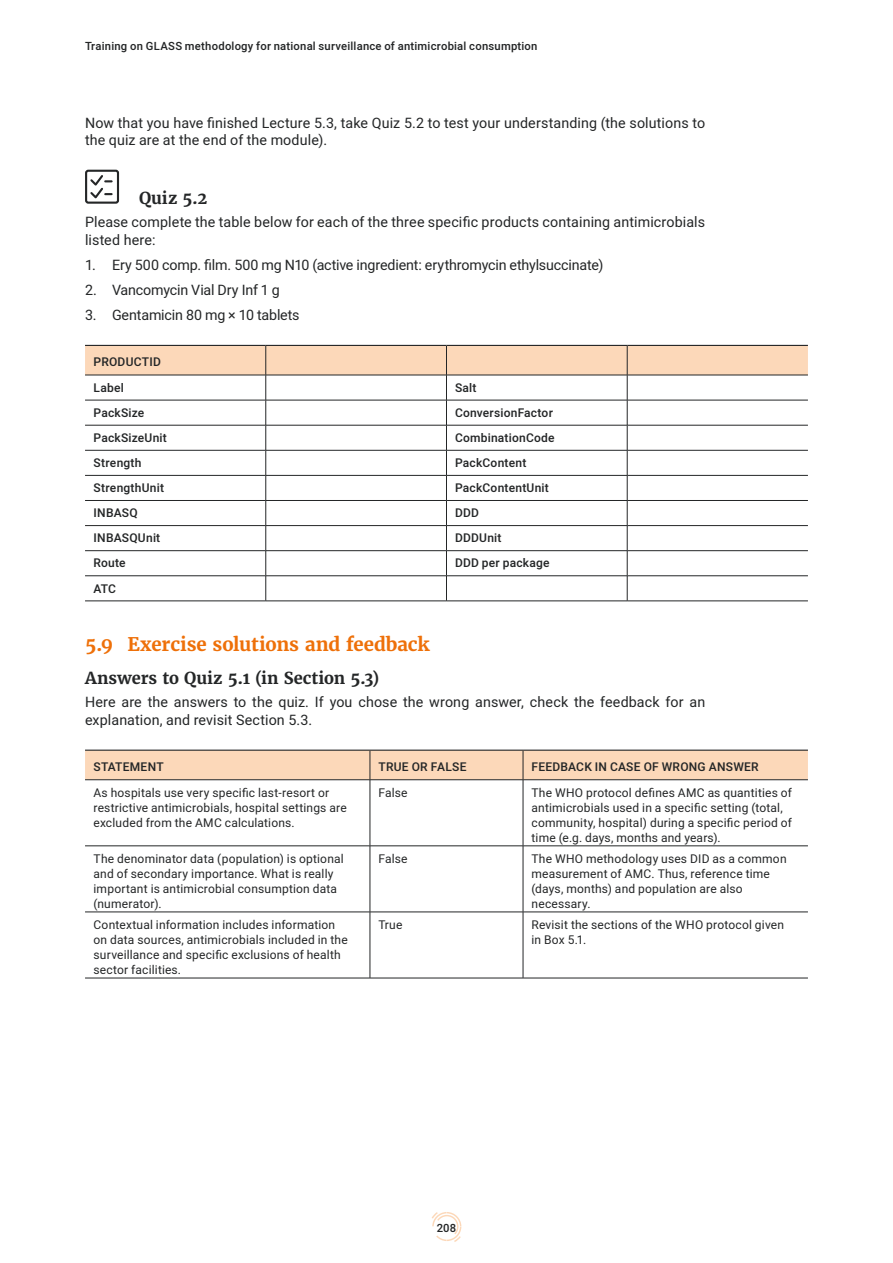
<style>
.page{position:relative;width:893px;height:1263px;background:#fff}
.page>*{position:absolute;margin:0;border:0;box-sizing:border-box;transform-origin:0 0}
.t1{font:700 18.75px "Merriweather";letter-spacing:-.01em;color:#ee7009}
.t2{font:700 16.5px "Merriweather";color:#242627}
.t3{font:14.25px/17.2px "Heebo";letter-spacing:.005em;color:#242627}
.t4{font:12px/15px "Heebo";letter-spacing:.015em;color:#242627}
.t5{font:500 12px/25.3px "Heebo";letter-spacing:.02em;color:#242627}
.t6{font:500 11.25px "Heebo";letter-spacing:.02em;color:#242627}
</style>
<div class="page">
<svg style="left:85px;top:169px;width:35px;height:35px"></svg>
<hr style="left:446px;top:601px;width:181px;height:1px;background:#242627">
<hr style="left:627px;top:601px;width:181px;height:1px;background:#242627">
<hr style="left:266px;top:601px;width:180px;height:1px;background:#242627">
<hr style="left:85px;top:601px;width:181px;height:1px;background:#242627">
<svg style="left:85px;top:345px;width:723px;height:256px"></svg>
<hr style="left:523px;top:780px;width:1px;height:66px;background:#242627">
<hr style="left:523px;top:845px;width:285px;height:1px;background:#242627">
<hr style="left:523px;top:846px;width:1px;height:66px;background:#242627">
<hr style="left:523px;top:912px;width:285px;height:1px;background:#242627">
<hr style="left:523px;top:912px;width:1px;height:66px;background:#242627">
<hr style="left:523px;top:978px;width:285px;height:1px;background:#242627">
<hr style="left:85px;top:845px;width:285px;height:1px;background:#242627">
<hr style="left:370px;top:845px;width:153px;height:1px;background:#242627">
<hr style="left:85px;top:912px;width:285px;height:1px;background:#242627">
<hr style="left:370px;top:912px;width:153px;height:1px;background:#242627">
<hr style="left:85px;top:978px;width:285px;height:1px;background:#242627">
<hr style="left:370px;top:978px;width:153px;height:1px;background:#242627">
<hr style="left:370px;top:780px;width:1px;height:66px;background:#242627">
<hr style="left:370px;top:846px;width:1px;height:66px;background:#242627">
<hr style="left:370px;top:912px;width:1px;height:66px;background:#242627">
<svg style="left:85px;top:750px;width:723px;height:30px;background:#f0ceb1"></svg>
<svg style="left:432px;top:1212px;width:29px;height:30px"></svg>
<p class="t6" style="left:85px;top:38px;width:454px">Training on GLASS methodology for national surveillance of antimicrobial consumption</p>
<p class="t3" style="left:85px;top:114px;width:622px">Now that you have finished Lecture 5.3, take Quiz 5.2 to test your understanding (the solutions to the quiz are at the end of the module).</p>
<h2 class="t2" style="left:139px;top:189px;width:70px">Quiz 5.2</h2>
<p class="t3" style="left:85px;top:214px;width:622px">Please complete the table below for each of the three specific products containing antimicrobials listed here:</p>
<p class="t3" style="left:85px;top:256px;width:520px">1. Ery 500 comp. film. 500 mg N10 (active ingredient: erythromycin ethylsuccinate)</p>
<p class="t3" style="left:85px;top:281px;width:196px">2. Vancomycin Vial Dry Inf 1 g</p>
<p class="t3" style="left:85px;top:306px;width:216px">3. Gentamicin 80 mg × 10 tablets</p>
<p class="t5" style="left:94px;top:350px;width:69px">PRODUCTID<br>Label</p>
<p class="t5" style="left:455px;top:374px;width:23px">Salt</p>
<p class="t5" style="left:94px;top:400px;width:52px">PackSize</p>
<p class="t5" style="left:455px;top:400px;width:99px">ConversionFactor</p>
<p class="t5" style="left:94px;top:425px;width:75px">PackSizeUnit</p>
<p class="t5" style="left:455px;top:425px;width:101px">CombinationCode</p>
<p class="t5" style="left:94px;top:450px;width:50px">Strength</p>
<p class="t5" style="left:455px;top:450px;width:73px">PackContent</p>
<p class="t5" style="left:94px;top:475px;width:72px">StrengthUnit</p>
<p class="t5" style="left:455px;top:475px;width:95px">PackContentUnit</p>
<p class="t5" style="left:94px;top:500px;width:46px">INBASQ</p>
<p class="t5" style="left:455px;top:500px;width:25px">DDD</p>
<p class="t5" style="left:94px;top:526px;width:68px">INBASQUnit</p>
<p class="t5" style="left:455px;top:525px;width:48px">DDDUnit</p>
<p class="t5" style="left:94px;top:550px;width:34px">Route</p>
<p class="t5" style="left:455px;top:550px;width:96px">DDD per package</p>
<p class="t5" style="left:94px;top:575px;width:24px">ATC</p>
<h1 class="t1" style="left:85px;top:634px;width:346px">5.9 Exercise solutions and feedback</h1>
<h2 class="t2" style="left:85px;top:669px;width:296px">Answers to Quiz 5.1 (in Section 5.3)</h2>
<p class="t3" style="left:85px;top:694px;width:622px">Here are the answers to the quiz. If you chose the wrong answer, check the feedback for an explanation, and revisit Section 5.3.</p>
<p class="t5" style="left:94px;top:754px;width:72px">STATEMENT</p>
<p class="t5" style="left:378px;top:754px;width:90px">TRUE OR FALSE</p>
<p class="t5" style="left:531px;top:754px;width:229px">FEEDBACK IN CASE OF WRONG ANSWER</p>
<p class="t4" style="left:94px;top:785px;width:255px">As hospitals use very specific last-resort or restrictive antimicrobials, hospital settings are excluded from the AMC calculations.</p>
<p class="t4" style="left:378px;top:784px;width:31px">False</p>
<p class="t4" style="left:531px;top:785px;width:262px">The WHO protocol defines AMC as quantities of antimicrobials used in a specific setting (total, community, hospital) during a specific period of time (e.g. days, months and years).</p>
<p class="t4" style="left:94px;top:850px;width:252px">The denominator data (population) is optional and of secondary importance. What is really important is antimicrobial consumption data (numerator).</p>
<p class="t4" style="left:378px;top:850px;width:31px">False</p>
<p class="t4" style="left:531px;top:851px;width:257px">The WHO methodology uses DID as a common measurement of AMC. Thus, reference time (days, months) and population are also necessary.</p>
<p class="t4" style="left:94px;top:916px;width:256px">Contextual information includes information on data sources, antimicrobials included in the surveillance and specific exclusions of health sector facilities.</p>
<p class="t4" style="left:378px;top:916px;width:26px">True</p>
<p class="t4" style="left:531px;top:916px;width:254px">Revisit the sections of the WHO protocol given in Box 5.1.</p>
<p class="t6" style="left:437px;top:1220px;width:21px">208</p>
</div>
